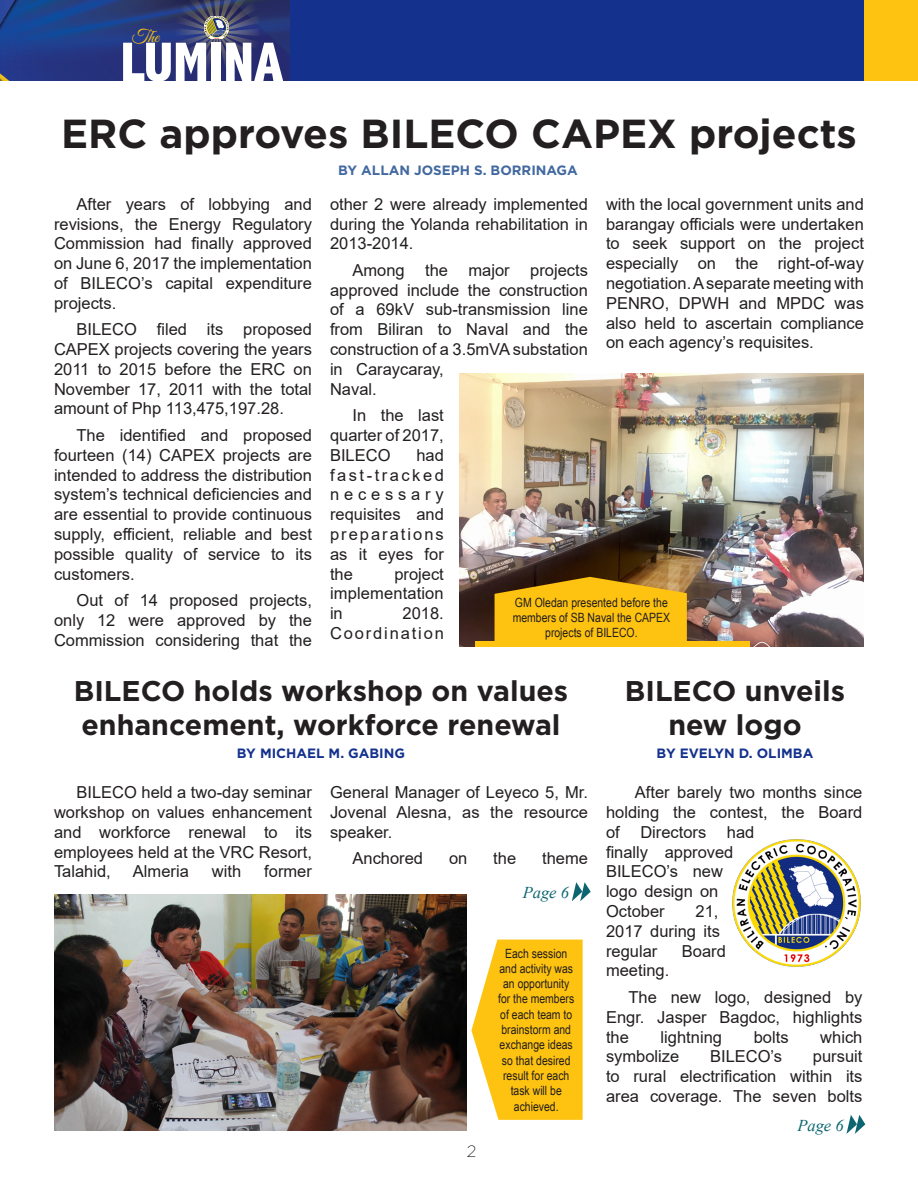
<style>
.page{position:relative;width:918px;height:1188px;background:#fff}
.page>*{position:absolute;margin:0;border:0;box-sizing:border-box;transform-origin:0 0}
.t1{font:800 condensed 56.25px "Abadi";color:#fff}
.t2{font:700 40.5px "Gotham";color:#231f20}
.Paragraph_Style_1{font:700 28.5px/34.2px "Gotham";color:#231f20}
.t3{font:18px "Great Vibes";color:#fec210}
.Paragraph_Style_1-2{font:16.5px/19.8px "Arial";color:#231f20;text-align:justify}
.Paragraph_Style_1-3{font:16.5px/19.8px "Arial";letter-spacing:.11em;color:#231f20;text-align:right}
.t4{font:italic 16.5px "Times New Roman";color:#0c6571}
.t5{font:200 16.5px "Gotham";color:#000}
.t6{font:700 13.5px "Gotham";color:#14318e}
.t7{font:700 13.5px "Gotham";color:#41689f}
.t8{font:12.75px/15.3px "Arial Narrow Special G1";color:#231f20;text-align:center}
</style>
<div class="page">
<div style="left:276px;top:0;width:642px;height:80px;background:#14318e"></div>
<img style="left:0;top:0;width:290px;height:80px">
<img style="left:172px;top:0;width:87px;height:74px">
<img style="left:204px;top:16px;width:24px;height:23px">
<div style="left:864px;top:0;width:54px;height:80px;background:#fec210"></div>
<img style="left:54px;top:894px;width:413px;height:237px">
<img style="left:732px;top:839px;width:129px;height:128px">
<img style="left:459px;top:374px;width:405px;height:273px">
<div style="left:475px;top:641px;width:275px;height:6px;background:#fec210"></div>
<svg style="left:495px;top:577px;width:192px;height:64px;background:#eab112"></svg>
<svg style="left:572px;top:882px;width:19px;height:19px"></svg>
<svg style="left:471px;top:940px;width:112px;height:180px;background:#fec92e"></svg>
<svg style="left:846px;top:1115px;width:19px;height:19px"></svg>
<p class="t3" style="left:132px;top:27px;width:28px">The</p>
<h1 class="t1" style="left:120px;top:30px;width:165px">LUMINA</h1>
<p class="t2" style="left:61px;top:110px;width:797px">ERC approves BILECO CAPEX projects</p>
<p class="t7" style="left:338px;top:162px;width:241px">BY ALLAN JOSEPH S. BORRINAGA</p>
<p class="Paragraph_Style_1-2" style="left:330px;top:194px;width:259px">other 2 were already implemented during the Yolanda rehabilitation in 2013-2014.</p>
<p class="Paragraph_Style_1-2" style="left:330px;top:260px;width:260px;text-align:left;text-indent:22px">Among the major projects approved include the construction of a 69kV sub-transmission line from Biliran to Naval and the construction of a 3.5mVA substation in Caraycaray,<br>Naval.</p>
<p class="Paragraph_Style_1-2" style="left:330px;top:405px;width:115px;text-indent:22px">In the last quarter of 2017, BILECO</p>
<p class="Paragraph_Style_1-2" style="left:54px;top:194px;width:259px;text-indent:22px">After years of lobbying and revisions, the Energy Regulatory Commission had finally approved on June 6, 2017 the implementation of BILECO’s capital expenditure projects.</p>
<p class="Paragraph_Style_1-2" style="left:54px;top:319px;width:260px;text-indent:22px">BILECO filed its proposed CAPEX projects covering the years 2011 to 2015 before the ERC on November 17, 2011 with the total amount of Php 113,475,197.28.</p>
<p class="Paragraph_Style_1-2" style="left:54px;top:425px;width:259px;text-indent:22px">The identified and proposed fourteen (14) CAPEX projects are intended to address the distribution system’s technical deficiencies and are essential to provide continuous supply, efficient, reliable and best possible quality of service to its customers.</p>
<p class="Paragraph_Style_1-2" style="left:54px;top:590px;width:259px;text-indent:22px">Out of 14 proposed projects, only 12 were approved by the Commission considering that the</p>
<p class="t8" style="left:513px;top:594px;width:159px">GM Oledan presented before the members of SB Naval the CAPEX projects of BILECO.</p>
<p class="Paragraph_Style_1-2" style="left:606px;top:194px;width:259px">with the local government units and barangay officials were undertaken to seek support on the project especially on the right-of-way negotiation. A separate meeting with PENRO, DPWH and MPDC was also held to ascertain compliance on each agency’s requisites.</p>
<p class="Paragraph_Style_1-2" style="left:330px;top:445px;width:115px;text-indent:86px">had fast-tracked necessary requisites and preparations as it eyes for the</p>
<p class="Paragraph_Style_1-2" style="left:330px;top:564px;width:115px;text-indent:64px">project implementation in</p>
<p class="Paragraph_Style_1-3" style="left:330px;top:603px;width:115px">2018.<br>Coordination</p>
<p class="Paragraph_Style_1" style="left:74px;top:673px;width:496px">BILECO holds workshop on values enhancement, workforce renewal</p>
<p class="t6" style="left:237px;top:746px;width:170px">BY MICHAEL M. GABING</p>
<p class="Paragraph_Style_1-2" style="left:54px;top:782px;width:260px;text-indent:22px">BILECO held a two-day seminar workshop on values enhancement and workforce renewal to its employees held at the VRC Resort, Talahid,</p>
<p class="Paragraph_Style_1-2" style="left:133px;top:862px;width:57px">Almeria</p>
<p class="Paragraph_Style_1-2" style="left:212px;top:862px;width:31px">with</p>
<p class="Paragraph_Style_1-2" style="left:264px;top:862px;width:49px">former</p>
<p class="Paragraph_Style_1-2" style="left:330px;top:782px;width:259px">General Manager of Leyeco 5, Mr.<br>Jovenal Alesna, as the resource speaker.</p>
<p class="Paragraph_Style_1-2" style="left:352px;top:849px;width:72px">Anchored</p>
<p class="Paragraph_Style_1-2" style="left:449px;top:849px;width:20px">on</p>
<p class="Paragraph_Style_1-2" style="left:493px;top:849px;width:24px">the</p>
<p class="Paragraph_Style_1-2" style="left:542px;top:849px;width:47px">theme</p>
<p class="t4" style="left:523px;top:881px;width:48px">Page 6</p>
<p class="t5" style="left:467px;top:1143px;width:11px">2</p>
<p class="t8" style="left:498px;top:945px;width:78px">Each session and activity was an opportunity for the members of each team to brainstorm and exchange ideas so that desired result for each task will be achieved.</p>
<p class="Paragraph_Style_1" style="left:625px;top:673px;width:222px;text-align:center">BILECO unveils new logo</p>
<p class="t6" style="left:657px;top:746px;width:158px">BY EVELYN D. OLIMBA</p>
<p class="Paragraph_Style_1-2" style="left:606px;top:782px;width:258px;text-align:left;text-indent:29px">After barely two months since holding the contest, the Board of Directors had<br>finally approved<br>BILECO’s new<br>logo design on<br>October</p>
<p class="Paragraph_Style_1-2" style="left:606px;top:901px;width:115px;text-indent:90px">21, 2017 during its regular</p>
<p class="Paragraph_Style_1-2" style="left:682px;top:941px;width:46px">Board</p>
<p class="Paragraph_Style_1-2" style="left:606px;top:961px;width:65px">meeting.</p>
<p class="Paragraph_Style_1-2" style="left:606px;top:987px;width:258px;text-indent:22px">The new logo, designed by Engr. Jasper Bagdoc, highlights the</p>
<p class="Paragraph_Style_1-2" style="left:661px;top:1027px;width:63px">lightning</p>
<p class="Paragraph_Style_1-2" style="left:754px;top:1027px;width:36px">bolts</p>
<p class="Paragraph_Style_1-2" style="left:820px;top:1027px;width:44px">which</p>
<p class="Paragraph_Style_1-2" style="left:606px;top:1047px;width:75px">symbolize</p>
<p class="Paragraph_Style_1-2" style="left:710px;top:1047px;width:74px">BILECO’s</p>
<p class="Paragraph_Style_1-2" style="left:606px;top:1047px;width:258px;text-indent:207px">pursuit to rural electrification within its area coverage. The seven bolts</p>
<p class="t4" style="left:797px;top:1114px;width:48px">Page 6</p>
</div>
